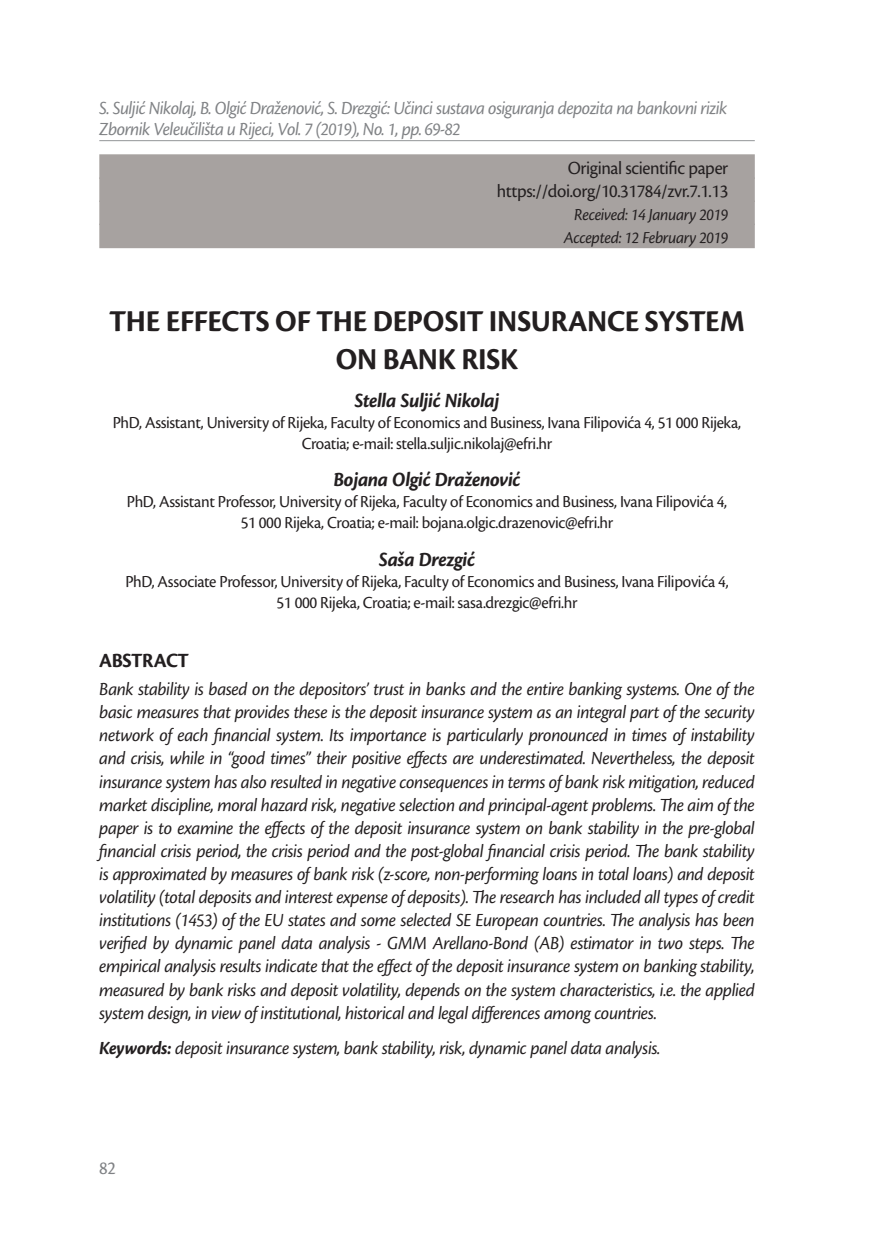
<style>
.page{position:relative;width:874px;height:1241px;background:#fff}
.page>*{position:absolute;margin:0;border:0;box-sizing:border-box;transform-origin:0 0}
.Naslov{font:700 31.5px/37.8px "Cronos Pro";letter-spacing:-.01em;color:#231f20;text-align:center;scale:.96 1}
.t1{font:italic 700 21px "Cronos Pro";letter-spacing:-.02em;color:#231f20;scale:.96 1}
.Sadržaj{font:700 21px "Cronos Pro";letter-spacing:-.025em;color:#231f20;scale:.96 1}
.t2{font:italic 19.25px/23.1px "Cronos Pro";letter-spacing:-.025em;color:#231f20;text-align:justify;scale:.96 1}
.t3{font:italic 19.25px/21px "Cronos Pro";letter-spacing:-.035em;color:#808285;scale:.96 1}
.zaglavlje_iznad_nasl{font:19.25px "Cronos Pro";letter-spacing:-.02em;color:#231f20;scale:.96 1}
.t4{font:19.25px "Cronos Pro";color:#808285;scale:.96 1}
.t5{font:17.5px/21px "Cronos Pro";letter-spacing:-.02em;color:#231f20;text-align:center;scale:.96 1}
.zaglavlje_iznad_nasl-2{font:italic 17.5px "Cronos Pro";letter-spacing:-.02em;color:#231f20;scale:.96 1}
.s1{font-weight:700}
</style>
<div class="page">
<hr style="left:99px;top:140px;width:655px;height:1px;background:#939598">
<div style="left:99px;top:154px;width:655px;height:25px;background:#a7a2a0"></div>
<div style="left:99px;top:177px;width:655px;height:25px;background:#a7a2a0"></div>
<div style="left:99px;top:200px;width:655px;height:25px;background:#a7a2a0"></div>
<div style="left:99px;top:224px;width:655px;height:24px;background:#a7a2a0"></div>
<p class="t3" style="left:99px;top:98px;width:655px">S. Suljić Nikolaj, B. Olgić Draženović, S. Drezgić: Učinci sustava osiguranja depozita na bankovni rizik<br>Zbornik Veleučilišta u Rijeci, Vol. 7 (2019), No. 1, pp. 69-82</p>
<p class="zaglavlje_iznad_nasl" style="left:567px;top:157px;width:169px">Original scientific paper</p>
<p class="zaglavlje_iznad_nasl" style="left:496px;top:180px;width:242px">https://doi.org/10.31784/zvr.7.1.13</p>
<p class="zaglavlje_iznad_nasl-2" style="left:574px;top:205px;width:162px">Received: 14 January 2019</p>
<p class="zaglavlje_iznad_nasl-2" style="left:563px;top:228px;width:173px">Accepted: 12 February 2019</p>
<p class="Naslov" style="left:109px;top:303px;width:663px">THE EFFECTS OF THE DEPOSIT INSURANCE SYSTEM<br>ON BANK RISK</p>
<p class="t1" style="left:354px;top:388px;width:152px">Stella Suljić Nikolaj</p>
<p class="t5" style="left:113px;top:412px;width:655px">PhD, Assistant, University of Rijeka, Faculty of Economics and Business, Ivana Filipovića 4, 51 000 Rijeka,<br>Croatia; e-mail: stella.suljic.nikolaj@efri.hr</p>
<p class="t1" style="left:333px;top:467px;width:196px">Bojana Olgić Draženović</p>
<p class="t5" style="left:127px;top:491px;width:626px">PhD, Assistant Professor, University of Rijeka, Faculty of Economics and Business, Ivana Filipovića 4,<br>51 000 Rijeka, Croatia; e-mail: bojana.olgic.drazenovic@efri.hr</p>
<p class="t1" style="left:379px;top:547px;width:102px">Saša Drezgić</p>
<p class="t5" style="left:125px;top:571px;width:629px">PhD, Associate Professor, University of Rijeka, Faculty of Economics and Business, Ivana Filipovića 4,<br>51 000 Rijeka, Croatia; e-mail: sasa.drezgic@efri.hr</p>
<p class="Sadržaj" style="left:99px;top:648px;width:95px">ABSTRACT</p>
<p class="t2" style="left:99px;top:677px;width:684px">Bank stability is based on the depositors’ trust in banks and the entire banking systems. One of the basic measures that provides these is the deposit insurance system as an integral part of the security network of each financial system. Its importance is particularly pronounced in times of instability and crisis, while in “good times” their positive effects are underestimated. Nevertheless, the deposit insurance system has also resulted in negative consequences in terms of bank risk mitigation, reduced market discipline, moral hazard risk, negative selection and principal-agent problems. The aim of the paper is to examine the effects of the deposit insurance system on bank stability in the pre-global financial crisis period, the crisis period and the post-global financial crisis period. The bank stability is approximated by measures of bank risk (z-score, non-performing loans in total loans) and deposit volatility (total deposits and interest expense of deposits). The research has included all types of credit institutions (1453) of the EU states and some selected SE European countries. The analysis has been verified by dynamic panel data analysis - GMM Arellano-Bond (AB) estimator in two steps. The empirical analysis results indicate that the effect of the deposit insurance system on banking stability, measured by bank risks and deposit volatility, depends on the system characteristics, i.e. the applied system design, in view of institutional, historical and legal differences among countries.</p>
<p class="t2" style="left:99px;top:1036px;width:585px"><span class="s1">Keywords:</span> deposit insurance system, bank stability, risk, dynamic panel data analysis.</p>
<p class="t4" style="left:99px;top:1156px;width:19px">82</p>
</div>
